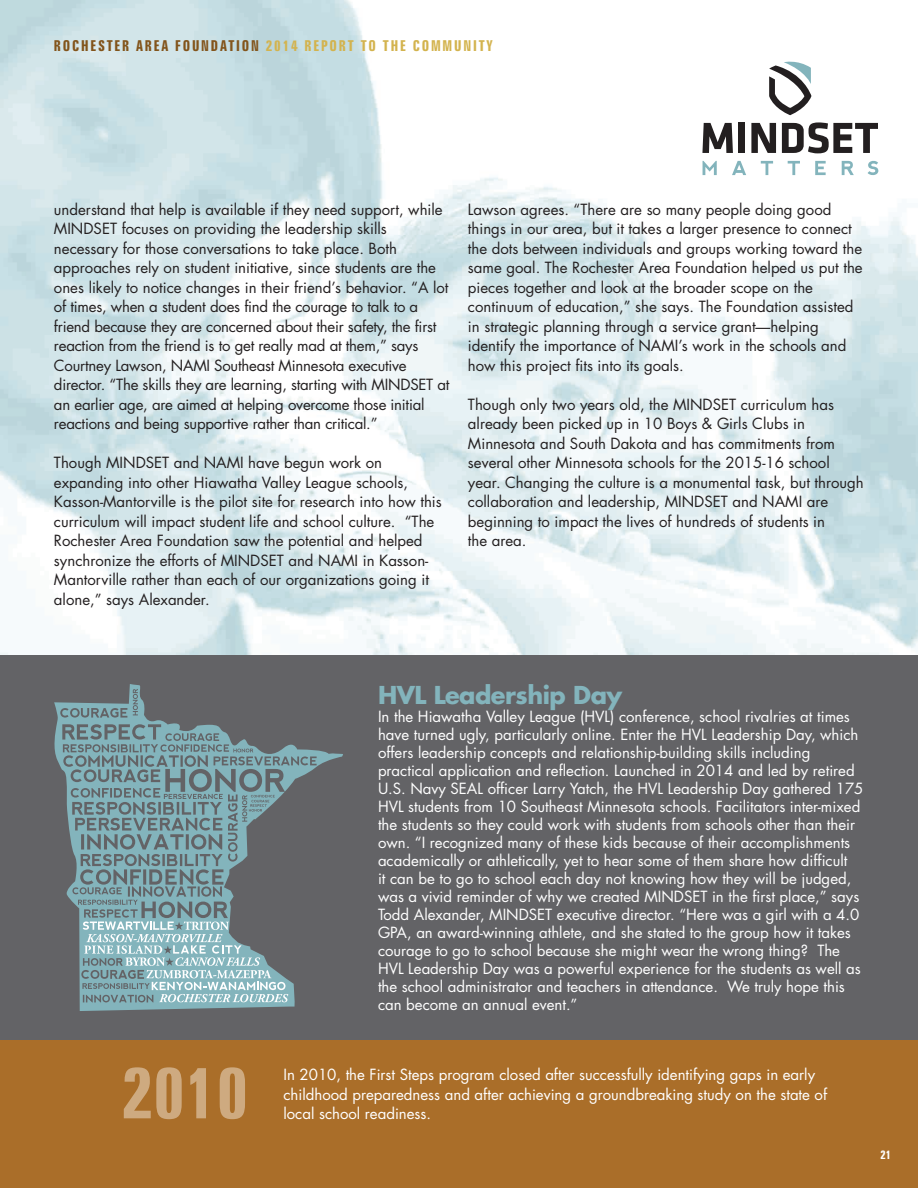
<style>
.page{position:relative;width:918px;height:1188px;background:#fff}
.page>*{position:absolute;margin:0;border:0;box-sizing:border-box;transform-origin:0 0}
.t1{font:700 extra-condensed 72px "Zurich BT";color:#ceaa80}
.t2{font:700 24px "Futura";letter-spacing:-.02em;color:#83b4bc}
.t3{font:15px/19.5px "Futura";color:#231f20}
.t4{font:15px/18px "Futura";color:#fff}
.t5{font:700 extra-condensed 15px "Zurich BT";letter-spacing:.12em;color:#d3b34e}
.t6{font:12px "Helvetica";color:#82541b}
.s1{color:#82541b}
.s2{font-family:"Zurich BT";font-weight:700;font-stretch:extra-condensed;color:#fff}
</style>
<div class="page">
<img style="left:0;top:0;width:918px;height:655px">
<div style="left:0;top:1040px;width:918px;height:148px;background:#aa6e29"></div>
<div style="left:0;top:655px;width:918px;height:385px;background:#636366"></div>
<svg style="left:769px;top:62px;width:42px;height:53px"></svg>
<svg style="left:702px;top:123px;width:31px;height:30px"></svg>
<div style="left:739px;top:123px;width:6px;height:30px;background:#231f20"></div>
<svg style="left:751px;top:123px;width:25px;height:30px"></svg>
<svg style="left:782px;top:122px;width:96px;height:31px"></svg>
<svg style="left:703px;top:161px;width:14px;height:14px"></svg>
<svg style="left:732px;top:161px;width:14px;height:14px"></svg>
<svg style="left:761px;top:161px;width:12px;height:14px"></svg>
<svg style="left:788px;top:161px;width:12px;height:14px"></svg>
<svg style="left:815px;top:161px;width:11px;height:14px"></svg>
<svg style="left:842px;top:161px;width:12px;height:14px"></svg>
<svg style="left:868px;top:161px;width:10px;height:14px"></svg>
<hr style="left:0;top:1040px;width:1px;height:148px;background:#233972">
<svg style="left:54px;top:684px;width:289px;height:327px"></svg>
<svg style="left:128px;top:773px;width:4px;height:5px"></svg>
<svg style="left:176px;top:821px;width:4px;height:5px"></svg>
<svg style="left:246px;top:749px;width:6px;height:3px"></svg>
<svg style="left:160px;top:758px;width:4px;height:5px"></svg>
<svg style="left:127px;top:856px;width:7px;height:8px"></svg>
<svg style="left:123px;top:746px;width:3px;height:5px"></svg>
<svg style="left:244px;top:773px;width:14px;height:15px"></svg>
<svg style="left:77px;top:758px;width:7px;height:7px"></svg>
<svg style="left:83px;top:856px;width:5px;height:3px"></svg>
<svg style="left:162px;top:820px;width:6px;height:3px"></svg>
<svg style="left:81px;top:889px;width:4px;height:4px"></svg>
<svg style="left:243px;top:795px;width:21px;height:20px"></svg>
<svg style="left:83px;top:921px;width:205px;height:81px"></svg>
<p class="t5" style="left:54px;top:41px;width:440px"><span class="s1">ROCHESTER AREA FOUNDATION</span> 2014 REPORT TO THE COMMUNITY</p>
<p class="t3" style="left:54px;top:201px;width:397px">understand that help is available if they need support, while MINDSET focuses on providing the leadership skills necessary for those conversations to take place. Both approaches rely on student initiative, since students are the ones likely to notice changes in their friend’s behavior. “A lot of times, when a student does find the courage to talk to a friend because they are concerned about their safety, the first reaction from the friend is to get really mad at them,” says Courtney Lawson, NAMI Southeast Minnesota executive director. “The skills they are learning, starting with MINDSET at an earlier age, are aimed at helping overcome those initial reactions and being supportive rather than critical.”</p>
<p class="t3" style="left:54px;top:454px;width:389px">Though MINDSET and NAMI have begun work on expanding into other Hiawatha Valley League schools, Kasson-Mantorville is the pilot site for research into how this curriculum will impact student life and school culture. “The Rochester Area Foundation saw the potential and helped synchronize the efforts of MINDSET and NAMI in Kasson-Mantorville rather than each of our organizations going it alone,” says Alexander.</p>
<p class="t3" style="left:468px;top:201px;width:396px">Lawson agrees. “There are so many people doing good things in our area, but it takes a larger presence to connect the dots between individuals and groups working toward the same goal. The Rochester Area Foundation helped us put the pieces together and look at the broader scope on the continuum of education,” she says. The Foundation assisted in strategic planning through a service grant—helping identify the importance of NAMI’s work in the schools and how this project fits into its goals.</p>
<p class="t3" style="left:468px;top:396px;width:397px">Though only two years old, the MINDSET curriculum has already been picked up in 10 Boys &amp; Girls Clubs in Minnesota and South Dakota and has commitments from several other Minnesota schools for the 2015-16 school year. Changing the culture is a monumental task, but through collaboration and leadership, MINDSET and NAMI are beginning to impact the lives of hundreds of students in<br>the area.</p>
<h1 class="t1" style="left:122px;top:1066px;width:128px">2010</h1>
<h2 class="t2" style="left:378px;top:684px;width:246px">HVL Leadership Day</h2>
<p class="t4" style="left:378px;top:709px;width:487px">In the Hiawatha Valley League (HVL) conference, school rivalries at times have turned ugly, particularly online. Enter the HVL Leadership Day, which offers leadership concepts and relationship-building skills including practical application and reflection. Launched in 2014 and led by retired U.S. Navy SEAL officer Larry Yatch, the HVL Leadership Day gathered 175<br>HVL students from 10 Southeast Minnesota schools. Facilitators inter-mixed the students so they could work with students from schools other than their own. “I recognized many of these kids because of their accomplishments academically or athletically, yet to hear some of them share how difficult<br>it can be to go to school each day not knowing how they will be judged, was a vivid reminder of why we created MINDSET in the first place,” says Todd Alexander, MINDSET executive director. “Here was a girl with a 4.0<br>GPA, an award-winning athlete, and she stated to the group how it takes courage to go to school because she might wear the wrong thing? The HVL Leadership Day was a powerful experience for the students as well as the school administrator and teachers in attendance. We truly hope this can become an annual event.”</p>
<p class="t4" style="left:284px;top:1066px;width:545px;line-height:19.6px">In 2010, the First Steps program closed after successfully identifying gaps in early childhood preparedness and after achieving a groundbreaking study on the state of</p>
<p class="t4" style="left:284px;top:1106px;width:149px">local school readiness.</p>
<p class="t6" style="left:864px;top:1151px;width:28px">15 <span class="s2">21</span></p>
</div>
